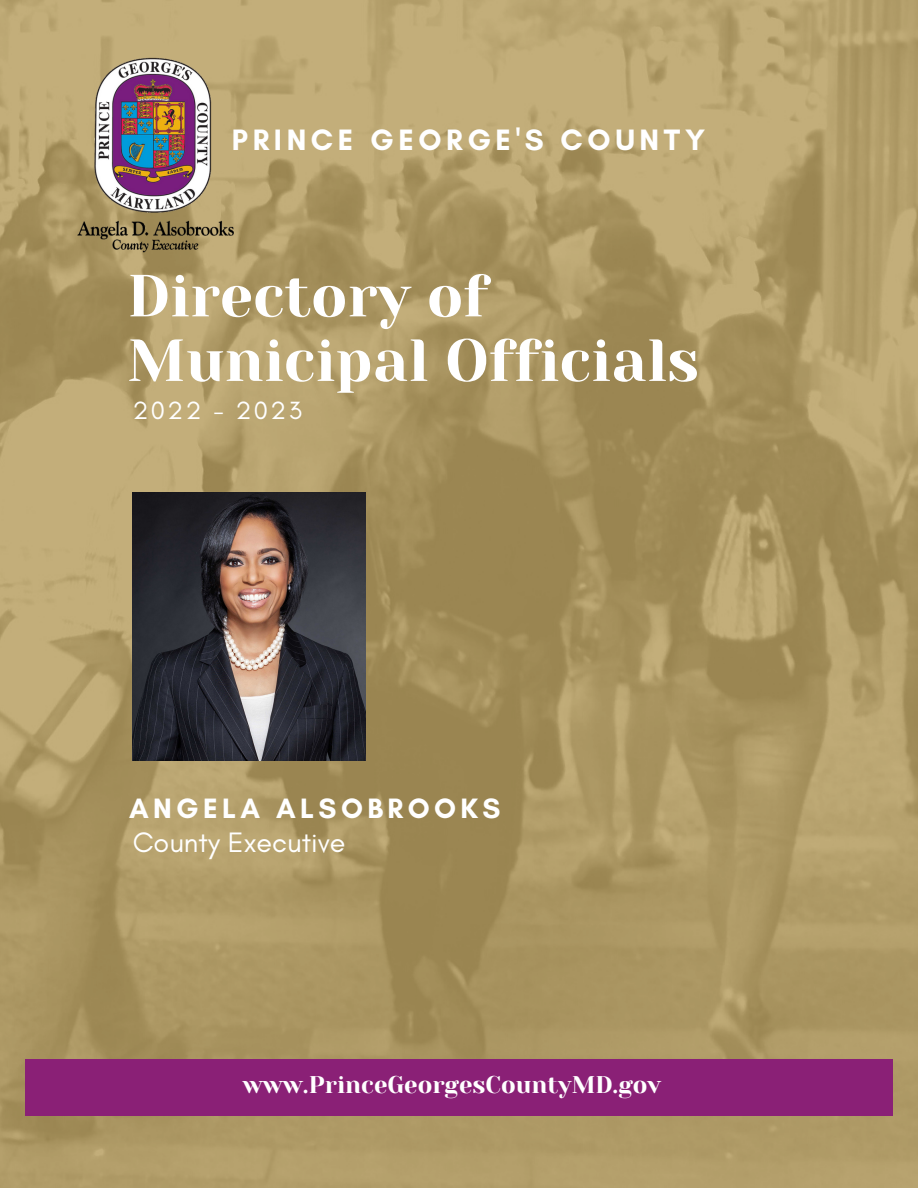
<style>
.page{position:relative;width:918px;height:1188px;background:#fff}
.page>*{position:absolute;margin:0;border:0;box-sizing:border-box;transform-origin:0 0}
.t1{font:59.25px "Yeseva One";color:#fff}
.t2{font:700 30px "Glacial Indifference";letter-spacing:.155em;color:#fff}
.t3{font:28.65px "Glacial Indifference";color:#fff}
.t4{font:700 28.5px "Glacial Indifference";letter-spacing:.155em;color:#fff}
.t5{font:25.35px "Glacial Indifference";letter-spacing:.1em;color:#fff}
.t6{font:24px "Yeseva One";color:#fff}
</style>
<div class="page">
<img style="left:0;top:0;width:918px;height:1188px">
<div style="left:25px;top:1059px;width:867px;height:57px;background:#8a2076"></div>
<img style="left:50px;top:55px;width:207px;height:207px">
<img style="left:133px;top:493px;width:233px;height:267px">
<p class="t2" style="left:232px;top:122px;width:475px">PRINCE GEORGE'S COUNTY</p>
<p class="t1" style="left:127px;top:262px;width:362px">Directory of</p>
<p class="t1" style="left:127px;top:327px;width:573px">Municipal Officials</p>
<p class="t5" style="left:133px;top:395px;width:171px">2022 - 2023</p>
<p class="t4" style="left:129px;top:791px;width:373px">ANGELA ALSOBROOKS</p>
<p class="t3" style="left:133px;top:825px;width:214px">County Executive</p>
<p class="t6" style="left:243px;top:1071px;width:420px">www.PrinceGeorgesCountyMD.gov</p>
</div>
